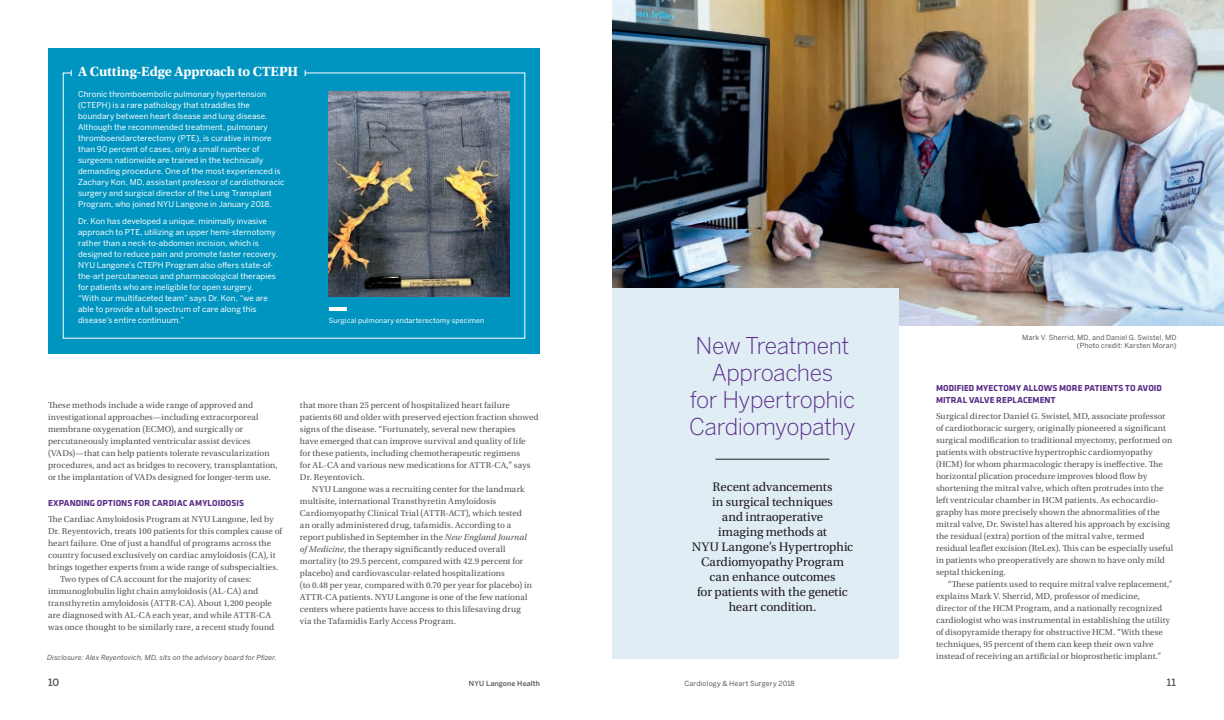
<style>
.page{position:relative;width:1224px;height:720px;background:#fff}
.page>*{position:absolute;margin:0;border:0;box-sizing:border-box;transform-origin:0 0}
.t1{font:300 23px/27px "Benton Sans";letter-spacing:-.02em;color:#5a2d87;text-align:center}
.t2{font:700 14px "Utopia Std";letter-spacing:-.005em;color:#fff}
.t3{font:13px/15px "Utopia Std";letter-spacing:-.01em;color:#231f20;text-align:center}
.t4{font:500 10px "Benton Sans";color:#53565a}
.t5{font:9px/12px "Utopia Std";letter-spacing:.01em;color:#53565a}
.t6{font:700 9px/12px "Klavika";letter-spacing:.01em;color:#5a2d87}
.t7{font:8px/11px "Benton Sans";letter-spacing:.01em;color:#fff}
.t8{font:7px/8.5px "Benton Sans";letter-spacing:.02em;color:#53565a;text-align:right}
.t9{font:italic 7px "Benton Sans";letter-spacing:.015em;color:#53565a}
.t10{font:7px "Benton Sans";letter-spacing:.02em;color:#fff}
.t11{font:500 7px "Benton Sans";letter-spacing:.02em;color:#53565a}
.s1{font-style:italic}
</style>
<div class="page">
<img style="left:612px;top:0;width:612px;height:325px">
<div style="left:612px;top:288px;width:286px;height:371px;background:#e0edf5"></div>
<div style="left:48px;top:48px;width:492px;height:305px;background:#0095c1"></div>
<svg style="left:63px;top:72px;width:462px;height:267px"></svg>
<img style="left:329px;top:91px;width:181px;height:206px">
<hr style="left:329px;top:307px;width:18px;height:4px;background:#fff">
<hr style="left:716px;top:459px;width:114px;height:1px;background:#231f20">
<h2 class="t2" style="left:78px;top:64px;width:222px">A Cutting-Edge Approach to CTEPH</h2>
<p class="t7" style="left:78px;top:89px;width:208px">Chronic thromboembolic pulmonary hypertension (CTEPH) is a rare pathology that straddles the boundary between heart disease and lung disease.<br>Although the recommended treatment, pulmonary thromboendarcterectomy (PTE), is curative in more than 90 percent of cases, only a small number of surgeons nationwide are trained in the technically demanding procedure. One of the most experienced is Zachary Kon, MD, assistant professor of cardiothoracic surgery and surgical director of the Lung Transplant Program, who joined NYU Langone in January 2018.</p>
<p class="t7" style="left:78px;top:216px;width:201px">Dr. Kon has developed a unique, minimally invasive approach to PTE, utilizing an upper hemi-sternotomy rather than a neck-to-abdomen incision, which is designed to reduce pain and promote faster recovery.<br>NYU Langone’s CTEPH Program also offers state-of&shy;the‑art percutaneous and pharmacological therapies for patients who are ineligible for open surgery.<br>“With our multifaceted team” says Dr. Kon, “we are able to provide a full spectrum of care along this disease’s entire continuum.”</p>
<p class="t10" style="left:329px;top:317px;width:157px">Surgical pulmonary endarterectomy specimen</p>
<p class="t5" style="left:48px;top:399px;width:231px">These methods include a wide range of approved and investigational approaches—including extracorporeal membrane oxygenation (ECMO), and surgically or percutaneously implanted ventricular assist devices (VADs)—that can help patients tolerate revascularization procedures, and act as bridges to recovery, transplantation, or the implantation of VADs designed for longer-term use.</p>
<p class="t6" style="left:48px;top:496px;width:197px">EXPANDING OPTIONS FOR CARDIAC AMYLOIDOSIS</p>
<p class="t5" style="left:48px;top:513px;width:227px">The Cardiac Amyloidosis Program at NYU Langone, led by</p>
<p class="t5" style="left:48px;top:525px;width:236px">Dr. Reyentovich, treats 100 patients for this complex cause of</p>
<p class="t5" style="left:48px;top:537px;width:225px">heart failure. One of just a handful of programs across the</p>
<p class="t5" style="left:48px;top:549px;width:229px">country focused exclusively on cardiac amyloidosis (CA), it</p>
<p class="t5" style="left:48px;top:561px;width:232px">brings together experts from a wide range of subspecialties.</p>
<p class="t5" style="left:60px;top:573px;width:193px">Two types of CA account for the majority of cases:</p>
<p class="t5" style="left:48px;top:585px;width:212px">immunoglobulin light chain amyloidosis (AL-CA) and</p>
<p class="t5" style="left:48px;top:597px;width:225px">transthyretin amyloidosis (ATTR-CA). About 1,200 people</p>
<p class="t5" style="left:48px;top:609px;width:225px">are diagnosed with AL-CA each year, and while ATTR-CA</p>
<p class="t5" style="left:48px;top:621px;width:228px">was once thought to be similarly rare, a recent study found</p>
<p class="t9" style="left:47px;top:653px;width:231px">Disclosure: Alex Reyentovich, MD, sits on the advisory board for Pfizer.</p>
<p class="t5" style="left:300px;top:399px;width:211px">that more than 25 percent of hospitalized heart failure</p>
<p class="t5" style="left:300px;top:411px;width:240px">patients 60 and older with preserved ejection fraction showed</p>
<p class="t5" style="left:300px;top:423px;width:217px">signs of the disease. “Fortunately, several new therapies</p>
<p class="t5" style="left:300px;top:435px;width:227px">have emerged that can improve survival and quality of life</p>
<p class="t5" style="left:300px;top:447px;width:222px">for these patients, including chemotherapeutic regimens</p>
<p class="t5" style="left:300px;top:459px;width:232px">for AL-CA and various new medications for ATTR‑CA,” says</p>
<p class="t5" style="left:300px;top:471px;width:66px">Dr. Reyentovich.</p>
<p class="t5" style="left:312px;top:483px;width:214px">NYU Langone was a recruiting center for the landmark</p>
<p class="t5" style="left:300px;top:495px;width:198px">multisite, international Transthyretin Amyloidosis</p>
<p class="t5" style="left:300px;top:507px;width:224px">Cardiomyopathy Clinical Trial (ATTR-ACT), which tested</p>
<p class="t5" style="left:300px;top:519px;width:213px">an orally administered drug, tafamidis. According to a</p>
<p class="t5" style="left:300px;top:531px;width:229px">report published in September in the <span class="s1">New England Journal</span></p>
<p class="t5" style="left:300px;top:543px;width:207px"><span class="s1">of Medicine</span>, the therapy significantly reduced overall</p>
<p class="t5" style="left:300px;top:555px;width:225px">mortality (to 29.5 percent, compared with 42.9 percent for</p>
<p class="t5" style="left:300px;top:567px;width:206px">placebo) and cardiovascular-related hospitalizations</p>
<p class="t5" style="left:300px;top:579px;width:234px">(to 0.48 per year, compared with 0.70 per year for placebo) in</p>
<p class="t5" style="left:300px;top:591px;width:229px">ATTR‑CA patients. NYU Langone is one of the few national</p>
<p class="t5" style="left:300px;top:603px;width:222px">centers where patients have access to this lifesaving drug</p>
<p class="t5" style="left:300px;top:615px;width:158px">via the Tafamidis Early Access Program.</p>
<h1 class="t1" style="left:689px;top:332px;width:168px">New Treatment<br>Approaches<br>for Hypertrophic<br>Cardiomyopathy</h1>
<h3 class="t3" style="left:692px;top:480px;width:163px">Recent advancements<br>in surgical techniques<br>and intraoperative<br>imaging methods at<br>NYU Langone’s Hypertrophic<br>Cardiomyopathy Program can enhance outcomes<br>for patients with the genetic heart condition.</h3>
<p class="t8" style="left:1022px;top:333px;width:156px">Mark V. Sherrid, MD, and Daniel G. Swistel, MD (Photo credit: Karsten Moran)</p>
<p class="t6" style="left:936px;top:382px;width:227px">MODIFIED MYECTOMY ALLOWS MORE PATIENTS TO AVOID<br>MITRAL VALVE REPLACEMENT</p>
<p class="t5" style="left:936px;top:411px;width:239px">Surgical director Daniel G. Swistel, MD, associate professor of cardiothoracic surgery, originally pioneered a significant surgical modification to traditional myectomy, performed on patients with obstructive hypertrophic cardiomyopathy (HCM) for whom pharmacologic therapy is ineffective. The horizontal plication procedure improves blood flow by shortening the mitral valve, which often protrudes into the left ventricular chamber in HCM patients. As echocardio&shy;graphy has more precisely shown the abnormalities of the mitral valve, Dr. Swistel has altered his approach by excising the residual (extra) portion of the mitral valve, termed residual leaflet excision (ReLex). This can be especially useful in patients who preoperatively are shown to have only mild septal thickening.</p>
<p class="t5" style="left:936px;top:579px;width:238px;text-indent:12px">“These patients used to require mitral valve replacement,” explains Mark V. Sherrid, MD, professor of medicine, director of the HCM Program, and a nationally recognized cardiologist who was instrumental in establishing the utility of disopyramide therapy for obstructive HCM. “With these techniques, 95 percent of them can keep their own valve instead of receiving an artificial or bioprosthetic implant.”</p>
<p class="t4" style="left:48px;top:676px;width:13px">10</p>
<p class="t11" style="left:469px;top:679px;width:73px">NYU Langone Health</p>
<p class="t8" style="left:685px;top:679px;width:112px">Cardiology &amp; Heart Surgery 2018</p>
<p class="t4" style="left:1167px;top:676px;width:11px">11</p>
</div>
